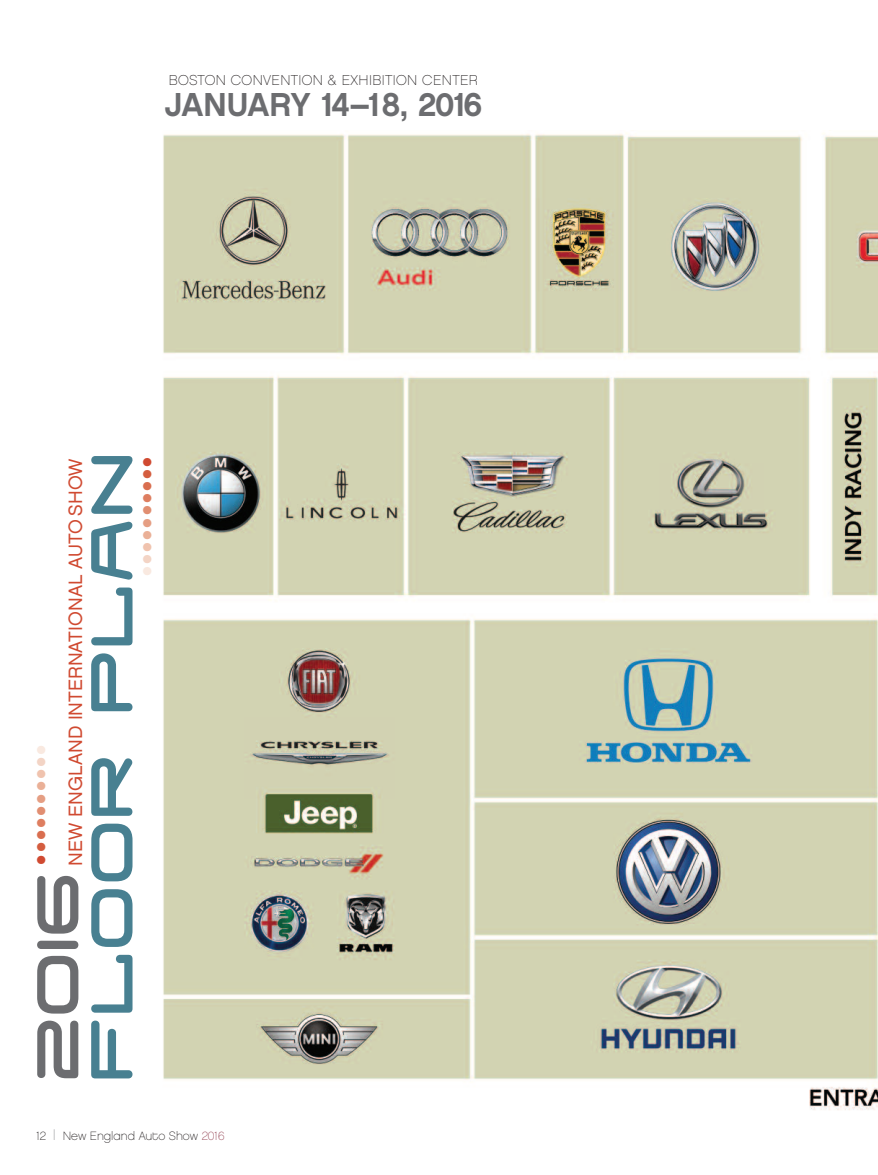
<style>
.page{position:relative;width:878px;height:1175px;background:#fff}
.page>*{position:absolute;margin:0;border:0;box-sizing:border-box;transform-origin:0 0}
.t1{font:140.55px "Fraulein";letter-spacing:.005em;color:#488091}
.t2{font:140.55px "Fraulein";color:#6c6d70}
.t3{font:39px "Chalet London Nineteen Sixty";color:#d04a31}
.t4{font:33.15px "Chalet New York Nineteen Sixty";letter-spacing:-.02em;color:#6c6d70}
.t5{font:19.2px "Chalet London Nineteen Sixty";color:#d04a31}
.t6{font:14.25px "Chalet Paris Nineteen Sixty";letter-spacing:.025em;color:#231f20}
.t7{font:12px "Chalet Paris Nineteen Eighty";color:#231f20}
.s1{color:#d45d3f}
.s2{color:#d96e4f}
.s3{color:#de7e60}
.s4{color:#e18e71}
.s5{color:#e59e83}
.s6{color:#eab097}
.s7{color:#f0c3ae}
.s8{color:#f3d4c5}
.s9{color:#f9e9e0}
.s10{font-size:14.4px;color:#808285}
.s11{color:#944152}
</style>
<div class="page">
<img style="left:163px;top:133px;width:715px;height:977px">
<p class="t6" style="left:169px;top:72px;width:310px">BOSTON CONVENTION &amp; ExHIBITION CENTER</p>
<h3 class="t4" style="left:165px;top:84px;width:319px">JANUARY 14–18, 2016</h3>
<h1 class="t1" style="left:-48px;top:1085px;width:631px;rotate:-90deg">FLOOR PLAN</h1>
<h3 class="t5" style="left:64px;top:866px;width:409px;rotate:-90deg">NEW ENGLAND INTERNATIONAL AUTO SHOW</h3>
<h2 class="t3" style="left:18px;top:865px;width:123px;rotate:-90deg">•<span class="s1">•</span><span class="s2">•</span><span class="s3">•</span><span class="s4">•</span><span class="s5">•</span><span class="s6">•</span><span class="s7">•</span><span class="s8">•</span><span class="s9">•</span></h2>
<h1 class="t2" style="left:-102px;top:1085px;width:215px;rotate:-90deg">2016</h1>
<h2 class="t3" style="left:170px;top:455px;width:123px;rotate:90deg">•<span class="s1">•</span><span class="s2">•</span><span class="s3">•</span><span class="s4">•</span><span class="s5">•</span><span class="s6">•</span><span class="s7">•</span><span class="s8">•</span><span class="s9">•</span></h2>
<p class="t7" style="left:36px;top:1128px;width:190px">12 <span class="s10">|</span> New England Auto Show <span class="s11">2016</span></p>
</div>
